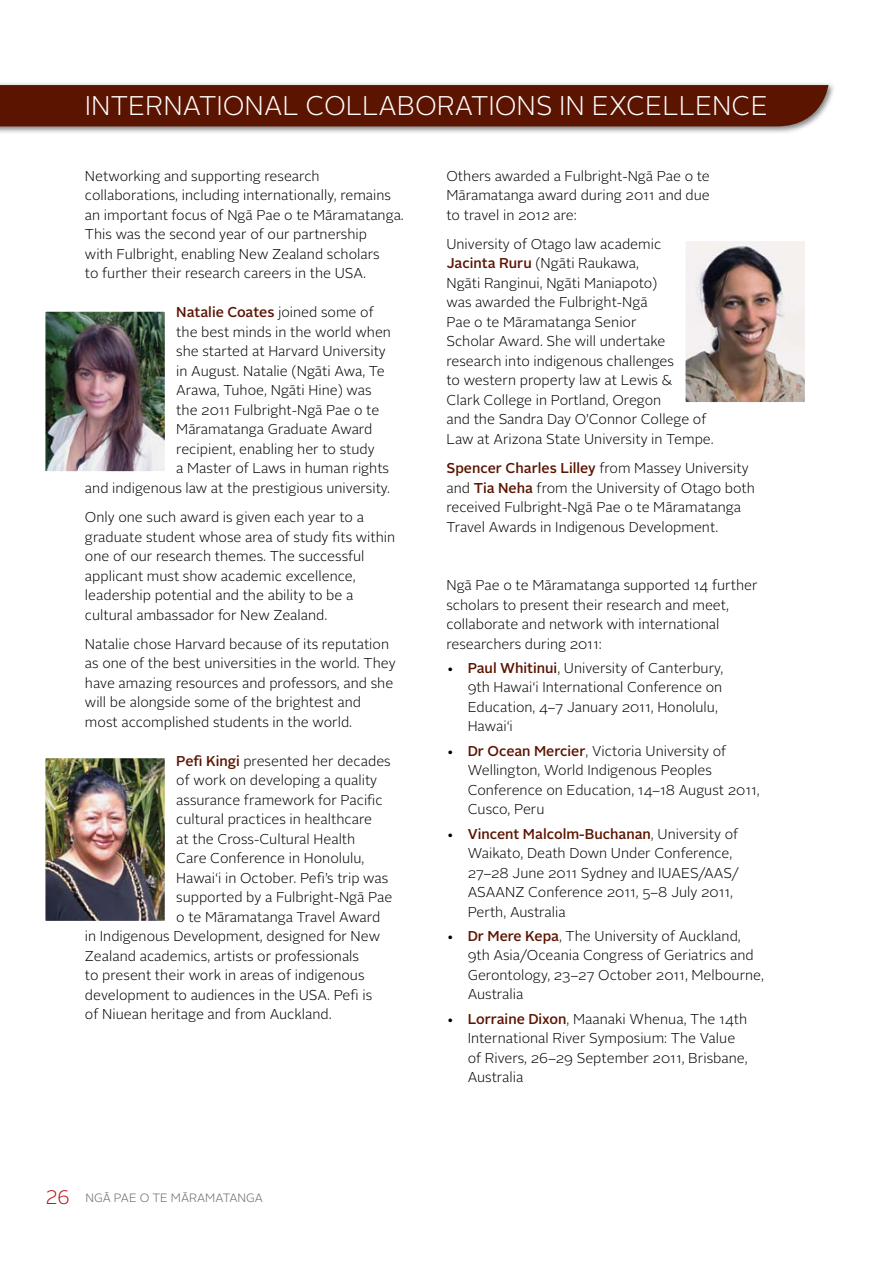
<style>
.page{position:relative;width:893px;height:1263px;background:#fff}
.page>*{position:absolute;margin:0;border:0;box-sizing:border-box;transform-origin:0 0}
.t1{font:300 27px "Alright Sans";letter-spacing:-.01em;color:#fff}
.t2{font:300 14.25px/19.5px "Alright Sans";color:#000}
.t3{font:500 14.25px "Alright Sans";color:#5b1400}
.t4{font:300 12px "Alright Sans";color:#636466}
.s1{font-weight:300;color:#000}
.s2{font-weight:500;color:#5b1400}
.s3{font-size:19.5px;color:#b5121b}
</style>
<div class="page">
<div style="left:0;top:82px;width:836px;height:52px;background:#000;opacity:.5"></div>
<div style="left:0;top:85px;width:828px;height:41px;background:#5b1400"></div>
<img style="left:46px;top:313px;width:118px;height:157px">
<div style="left:42px;top:309px;width:126px;height:165px;border:3px solid #fff"></div>
<img style="left:687px;top:242px;width:117px;height:159px">
<div style="left:683px;top:238px;width:125px;height:167px;border:3px solid #fff"></div>
<img style="left:46px;top:759px;width:118px;height:161px">
<div style="left:42px;top:755px;width:126px;height:169px;border:3px solid #fff"></div>
<h1 class="t1" style="left:85px;top:87px;width:25px">International</h1>
<h1 class="t1" style="left:306px;top:87px;width:37px">Collaborations</h1>
<h1 class="t1" style="left:559px;top:87px;width:86px">in Excellence</h1>
<p class="t2" style="left:85px;top:166px;width:320px">Networking and supporting research collaborations, including internationally, remains an important focus of Ngā Pae o te Māramatanga.<br>This was the second year of our partnership<br>with Fulbright, enabling New Zealand scholars<br>to further their research careers in the USA.</p>
<p class="t3" style="left:176px;top:303px;width:199px">Natalie Coates <span class="s1">joined some of</span></p>
<p class="t2" style="left:176px;top:322px;width:216px">the best minds in the world when</p>
<p class="t2" style="left:176px;top:342px;width:211px">she started at Harvard University</p>
<p class="t2" style="left:176px;top:361px;width:210px">in August. Natalie (Ngāti Awa, Te</p>
<p class="t2" style="left:176px;top:381px;width:197px">Arawa, Tuhoe, Ngāti Hine) was</p>
<p class="t2" style="left:176px;top:400px;width:205px">the 2011 Fulbright-Ngā Pae o te</p>
<p class="t2" style="left:176px;top:420px;width:198px">Māramatanga Graduate Award</p>
<p class="t2" style="left:176px;top:439px;width:200px">recipient, enabling her to study</p>
<p class="t2" style="left:176px;top:459px;width:214px">a Master of Laws in human rights</p>
<p class="t2" style="left:85px;top:478px;width:307px">and indigenous law at the prestigious university.</p>
<p class="t2" style="left:85px;top:508px;width:312px">Only one such award is given each year to a graduate student whose area of study fits within one of our research themes. The successful applicant must show academic excellence, leadership potential and the ability to be a cultural ambassador for New Zealand.</p>
<p class="t2" style="left:85px;top:634px;width:312px">Natalie chose Harvard because of its reputation as one of the best universities in the world. They have amazing resources and professors, and she will be alongside some of the brightest and most accomplished students in the world.</p>
<p class="t2" style="left:176px;top:751px;width:216px"><span class="s2">Pefi Kingi</span> presented her decades</p>
<p class="t2" style="left:176px;top:771px;width:202px">of work on developing a quality</p>
<p class="t2" style="left:176px;top:790px;width:208px">assurance framework for Pacific</p>
<p class="t2" style="left:176px;top:810px;width:197px">cultural practices in healthcare</p>
<p class="t2" style="left:176px;top:829px;width:181px">at the Cross-Cultural Health</p>
<p class="t2" style="left:176px;top:849px;width:190px">Care Conference in Honolulu,</p>
<p class="t2" style="left:176px;top:868px;width:214px">Hawai‘i in October. Pefi’s trip was</p>
<p class="t2" style="left:176px;top:888px;width:218px">supported by a Fulbright-Ngā Pae</p>
<p class="t2" style="left:176px;top:907px;width:206px">o te Māramatanga Travel Award</p>
<p class="t2" style="left:85px;top:927px;width:297px">in Indigenous Development, designed for New</p>
<p class="t2" style="left:85px;top:946px;width:276px">Zealand academics, artists or professionals</p>
<p class="t2" style="left:85px;top:966px;width:281px">to present their work in areas of indigenous</p>
<p class="t2" style="left:85px;top:985px;width:289px">development to audiences in the USA. Pefi is</p>
<p class="t2" style="left:85px;top:1005px;width:248px">of Niuean heritage and from Auckland.</p>
<p class="t4" style="left:46px;top:1190px;width:153px"><span class="s3">26</span> Ngā Pae o te māramatan</p>
<p class="t4" style="left:246px;top:1190px;width:16px">ga</p>
<p class="t2" style="left:446px;top:166px;width:265px;text-align:justify">Others awarded a Fulbright-Ngā Pae o te Māramatanga award during 2011 and due to travel in 2012 are:</p>
<p class="t2" style="left:446px;top:234px;width:269px">University of Otago law academic <span class="s2">Jacinta Ruru</span> (Ngāti Raukawa,<br>Ngāti Ranginui, Ngāti Maniapoto)<br>was awarded the Fulbright-Ngā<br>Pae o te Māramatanga Senior<br>Scholar Award. She will undertake research into indigenous challenges<br>to western property law at Lewis &amp;<br>Clark College in Portland, Oregon<br>and the Sandra Day O’Connor College of Law at Arizona State University in Tempe.</p>
<p class="t2" style="left:446px;top:459px;width:310px"><span class="s2">Spencer Charles Lilley</span> from Massey University and <span class="s2">Tia Neha</span> from the University of Otago both received Fulbright-Ngā Pae o te Māramatanga Travel Awards in Indigenous Development.</p>
<p class="t2" style="left:446px;top:576px;width:313px">Ngā Pae o te Māramatanga supported 14 further scholars to present their research and meet, collaborate and network with international researchers during 2011:</p>
<p class="t2" style="left:468px;top:658px;width:257px;text-indent:-21px">• <span class="s2">Paul Whitinui</span>, University of Canterbury, 9th Hawai‘i International Conference on Education, 4–7 January 2011, Honolulu, Hawai‘i</p>
<p class="t2" style="left:468px;top:741px;width:294px;text-indent:-21px">• <span class="s2">Dr Ocean Mercier</span>, Victoria University of Wellington, World Indigenous Peoples Conference on Education, 14–18 August 2011, Cusco, Peru</p>
<p class="t2" style="left:468px;top:824px;width:272px;text-indent:-21px">• <span class="s2">Vincent Malcolm-Buchanan</span>, University of Waikato, Death Down Under Conference, 27–28 June 2011 Sydney and IUAES/AAS/ ASAANZ Conference 2011, 5–8 July 2011, Perth, Australia</p>
<p class="t2" style="left:468px;top:926px;width:298px;text-indent:-21px">• <span class="s2">Dr Mere Kepa</span>, The University of Auckland, 9th Asia/Oceania Congress of Geriatrics and Gerontology, 23–27 October 2011, Melbourne, Australia</p>
<p class="t2" style="left:468px;top:1009px;width:281px;text-indent:-21px">• <span class="s2">Lorraine Dixon</span>, Maanaki Whenua, The 14th International River Symposium: The Value of Rivers, 26–29 September 2011, Brisbane, Australia</p>
</div>
